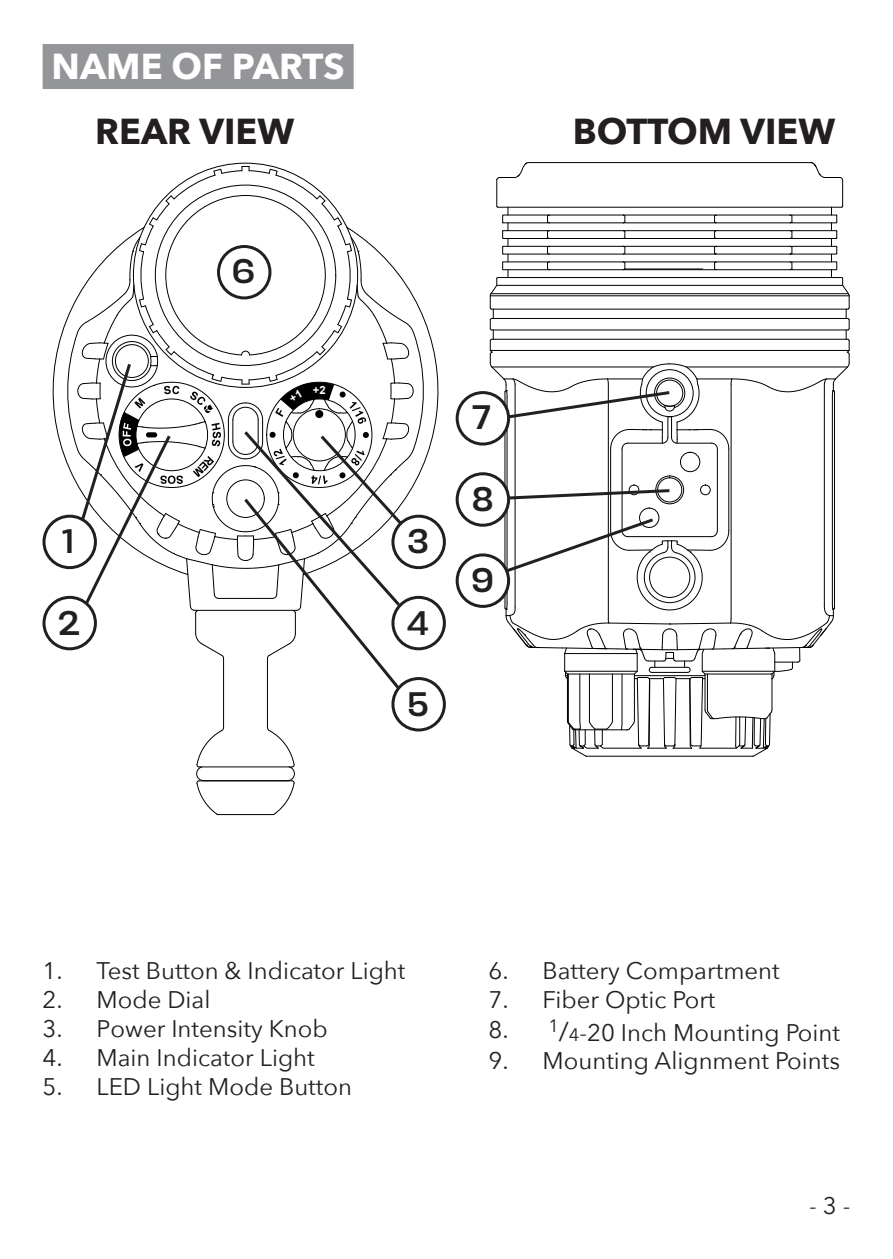
<style>
.page{position:relative;width:893px;height:1259px;background:#fff}
.page>*{position:absolute;margin:0;border:0;box-sizing:border-box;transform-origin:0 0}
.t1{font:700 36px "Avenir Next";color:#231f20}
.Main_Heading{font:700 36px "Avenir Next";color:#fff}
.t2{font:36px "Resolve";color:#231f20}
.t3{font:24px "Avenir Next";color:#231f20}
.t4{font:700 11.4px "Arial";color:#fff}
.s1{font-size:27px}
.s2{font-size:18px}
</style>
<div class="page">
<div style="left:43px;top:44px;width:311px;height:45px;background:#939598"></div>
<hr style="left:832px;top:398px;width:1px;height:204px;background:#000">
<hr style="left:507px;top:398px;width:1px;height:204px;background:#000">
<hr style="left:515px;top:384px;width:1px;height:223px;background:#000">
<div style="left:639px;top:507px;width:20px;height:21px;border:1px solid #000;border-radius:50%"></div>
<div style="left:680px;top:452px;width:20px;height:20px;border:1px solid #000;border-radius:50%"></div>
<hr style="left:622px;top:449px;width:1px;height:82px;background:#000">
<hr style="left:717px;top:449px;width:1px;height:82px;background:#000">
<hr style="left:728px;top:449px;width:1px;height:82px;background:#000">
<div style="left:629px;top:484px;width:10px;height:11px;border:1px solid #000;border-radius:50%"></div>
<div style="left:700px;top:484px;width:11px;height:11px;border:1px solid #000;border-radius:50%"></div>
<div style="left:655px;top:475px;width:29px;height:29px;border:1px solid #000;border-radius:50%"></div>
<div style="left:657px;top:477px;width:25px;height:25px;border:1px solid #000;border-radius:50%"></div>
<hr style="left:610px;top:449px;width:1px;height:82px;background:#000">
<hr style="left:608px;top:384px;width:1px;height:234px;background:#000">
<hr style="left:731px;top:384px;width:1px;height:234px;background:#000">
<hr style="left:824px;top:384px;width:1px;height:220px;background:#000">
<hr style="left:834px;top:392px;width:1px;height:216px;background:#000">
<hr style="left:504px;top:392px;width:1px;height:216px;background:#000">
<hr style="left:199px;top:766px;width:93px;height:1px;background:#000">
<hr style="left:267px;top:658px;width:1px;height:69px;background:#000">
<hr style="left:223px;top:658px;width:1px;height:69px;background:#000">
<hr style="left:218px;top:814px;width:55px;height:1px;background:#000">
<svg style="left:196px;top:726px;width:28px;height:89px"></svg>
<svg style="left:267px;top:727px;width:28px;height:88px"></svg>
<hr style="left:204px;top:780px;width:83px;height:1px;background:#000">
<svg style="left:45px;top:326px;width:19px;height:243px"></svg>
<div style="left:391px;top:677px;width:55px;height:54px;border:3px solid #231f20;border-radius:50%"></div>
<div style="left:457px;top:474px;width:52px;height:51px;background:#fff;border-radius:50%"></div>
<div style="left:456px;top:472px;width:54px;height:55px;border:3px solid #231f20;border-radius:50%"></div>
<div style="left:456px;top:391px;width:54px;height:54px;border:3px solid #231f20;border-radius:50%"></div>
<div style="left:456px;top:553px;width:54px;height:55px;border:3px solid #231f20;border-radius:50%"></div>
<div style="left:44px;top:516px;width:51px;height:51px;background:#fff;border-radius:50%"></div>
<div style="left:42px;top:515px;width:55px;height:54px;border:3px solid #231f20;border-radius:50%"></div>
<div style="left:42px;top:596px;width:55px;height:54px;border:3px solid #231f20;border-radius:50%"></div>
<svg style="left:489px;top:162px;width:361px;height:288px"></svg>
<svg style="left:505px;top:487px;width:168px;height:14px"></svg>
<svg style="left:504px;top:516px;width:331px;height:241px"></svg>
<svg style="left:64px;top:166px;width:382px;height:525px"></svg>
<p class="Main_Heading" style="left:52px;top:35px;width:295px">NAME OF PARTS</p>
<p class="t1" style="left:95px;top:100px;width:200px">REAR VIEW</p>
<p class="t1" style="left:573px;top:100px;width:264px">BOTTOM VIEW</p>
<p class="t2" style="left:231px;top:251px;width:26px">6</p>
<p class="t4" style="left:313px;top:383px;width:14px">+2</p>
<p class="t2" style="left:63px;top:521px;width:14px">1</p>
<p class="t2" style="left:408px;top:521px;width:23px">3</p>
<p class="t2" style="left:59px;top:602px;width:22px">2</p>
<p class="t2" style="left:408px;top:602px;width:22px">4</p>
<p class="t2" style="left:408px;top:683px;width:23px">5</p>
<p class="t2" style="left:473px;top:397px;width:21px">7</p>
<p class="t2" style="left:472px;top:479px;width:23px">8</p>
<p class="t2" style="left:471px;top:560px;width:25px">9</p>
<p class="t3" style="left:43px;top:950px;width:364px">1. Test Button &amp; Indicator Light</p>
<p class="t3" style="left:43px;top:979px;width:169px">2. Mode Dial</p>
<p class="t3" style="left:43px;top:1008px;width:287px">3. Power Intensity Knob</p>
<p class="t3" style="left:43px;top:1037px;width:274px">4. Main Indicator Light</p>
<p class="t3" style="left:43px;top:1066px;width:311px">5. LED Light Mode Button</p>
<p class="t3" style="left:488px;top:950px;width:293px">6. Battery Compartment</p>
<p class="t3" style="left:488px;top:979px;width:228px">7. Fiber Optic Port</p>
<p class="t3" style="left:488px;top:1012px;width:353px">8. <sup>1</sup><span class="s1">/</span><span class="s2">4</span>-20 Inch Mounting Point</p>
<p class="t3" style="left:488px;top:1040px;width:353px">9. Mounting Alignment Points</p>
<p class="t3" style="left:809px;top:1185px;width:43px">- 3 -</p>
</div>
